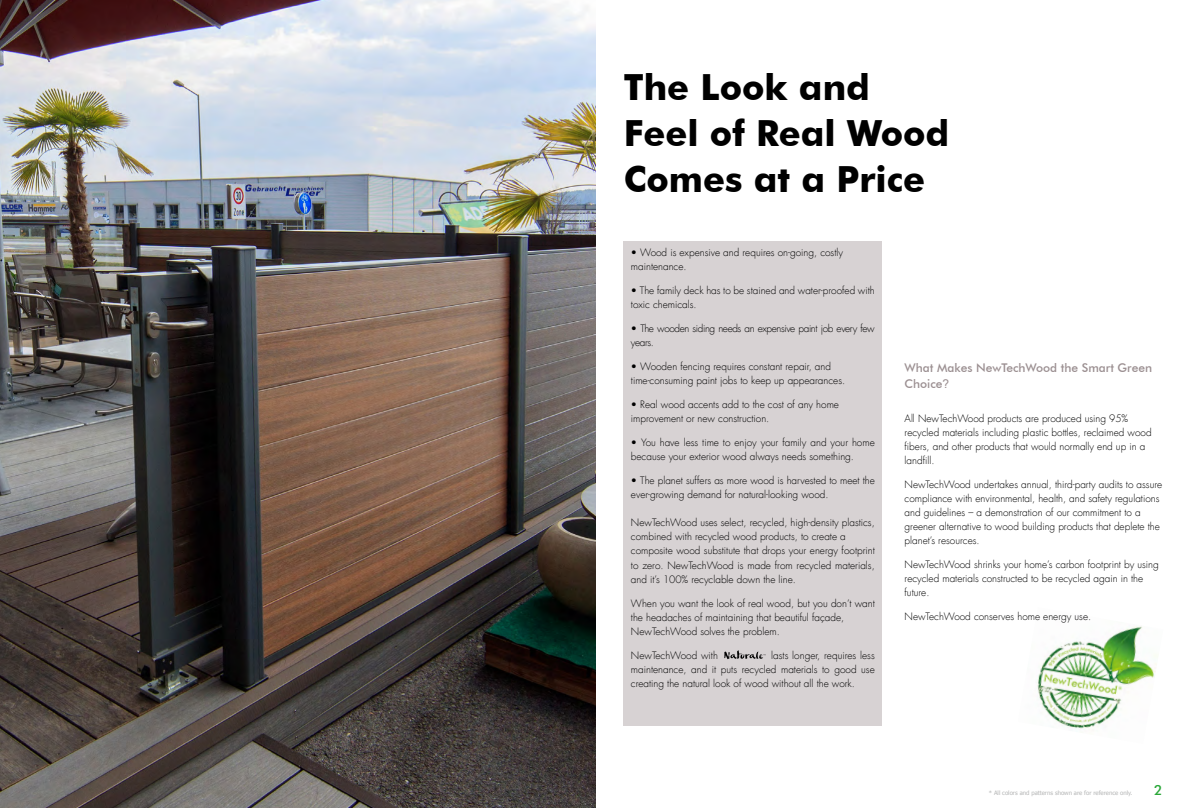
<style>
.page{position:relative;width:1191px;height:808px;background:#fff}
.page>*{position:absolute;margin:0;border:0;box-sizing:border-box;transform-origin:0 0}
.t1{font:700 36px/46px "Futura BT";color:#000}
.t2{font:500 14px "Futura BT";color:#2aa738}
.t3{font:500 12px/16px "Futura BT";color:#9b8f91}
.t4{font:300 10px/14px "Futura LT";color:#000}
.t5{font:300 10px/14px "Futura LT";letter-spacing:-.04em;color:#000}
.t6{font:6px "Tahoma";color:#b5b6b6}
.s1{font-family:"Arial";font-weight:400}
</style>
<div class="page">
<img style="left:0;top:0;width:595px;height:808px">
<img style="left:1037px;top:626px;width:121px;height:103px">
<div style="left:624px;top:241px;width:258px;height:485px;background:#d7d2d3"></div>
<svg style="left:724px;top:650px;width:41px;height:9px"></svg>
<h1 class="t1" style="left:624px;top:64px;width:327px">The Look and<br>Feel of Real Wood<br>Comes at a Price</h1>
<p class="t4" style="left:631px;top:246px;width:213px">• Wood is expensive and requires on-going, costly maintenance.</p>
<p class="t4" style="left:631px;top:284px;width:245px">• The family deck has to be stained and water-proofed with toxic chemicals.</p>
<p class="t5" style="left:631px;top:322px;width:245px">• The wooden siding needs an expensive paint job every few years.</p>
<p class="t4" style="left:631px;top:360px;width:216px">• Wooden fencing requires constant repair, and time-consuming paint jobs to keep up appearances.</p>
<p class="t4" style="left:631px;top:398px;width:210px">• Real wood accents add to the cost of any home improvement or new construction.</p>
<p class="t4" style="left:631px;top:436px;width:245px">• You have less time to enjoy your family and your home because your exterior wood always needs something.</p>
<p class="t4" style="left:631px;top:474px;width:245px">• The planet suffers as more wood is harvested to meet the ever-growing demand for natural-looking wood.</p>
<p class="t4" style="left:631px;top:516px;width:245px">NewTechWood uses select, recycled, high-density plastics, combined with recycled wood products, to create a composite wood substitute that drops your energy footprint to zero. NewTechWood is made from recycled materials, and it’s 100% recyclable down the line.</p>
<p class="t4" style="left:631px;top:596px;width:245px">When you want the look of real wood, but you don’t want the headaches of maintaining that beautiful façade,<br>NewTechWood solves the problem.</p>
<p class="t4" style="left:631px;top:648px;width:89px">NewTechWood with</p>
<p class="t4" style="left:631px;top:648px;width:245px;text-align:justify;text-indent:140px">lasts longer, requires less maintenance, and it puts recycled materials to good use creating the natural look of wood without all the work.</p>
<p class="t3" style="left:904px;top:360px;width:249px">What Makes NewTechWood the Smart Green<br>Choice<span class="s1">?</span></p>
<p class="t4" style="left:904px;top:412px;width:248px">All NewTechWood products are produced using 95% recycled materials including plastic bottles, reclaimed wood fibers, and other products that would normally end up in a landfill.</p>
<p class="t4" style="left:904px;top:478px;width:259px">NewTechWood undertakes annual, third-party audits to assure compliance with environmental, health, and safety regulations and guidelines – a demonstration of our commitment to a greener alternative to wood building products that deplete the planet’s resources.</p>
<p class="t4" style="left:904px;top:558px;width:256px">NewTechWood shrinks your home’s carbon footprint by using recycled materials constructed to be recycled again in the future.</p>
<p class="t4" style="left:904px;top:610px;width:188px">NewTechWood conserves home energy use.</p>
<p class="t6" style="left:989px;top:788px;width:145px">* All colors and patterns shown are for reference only.</p>
<h2 class="t2" style="left:1154px;top:782px;width:10px">2</h2>
</div>
